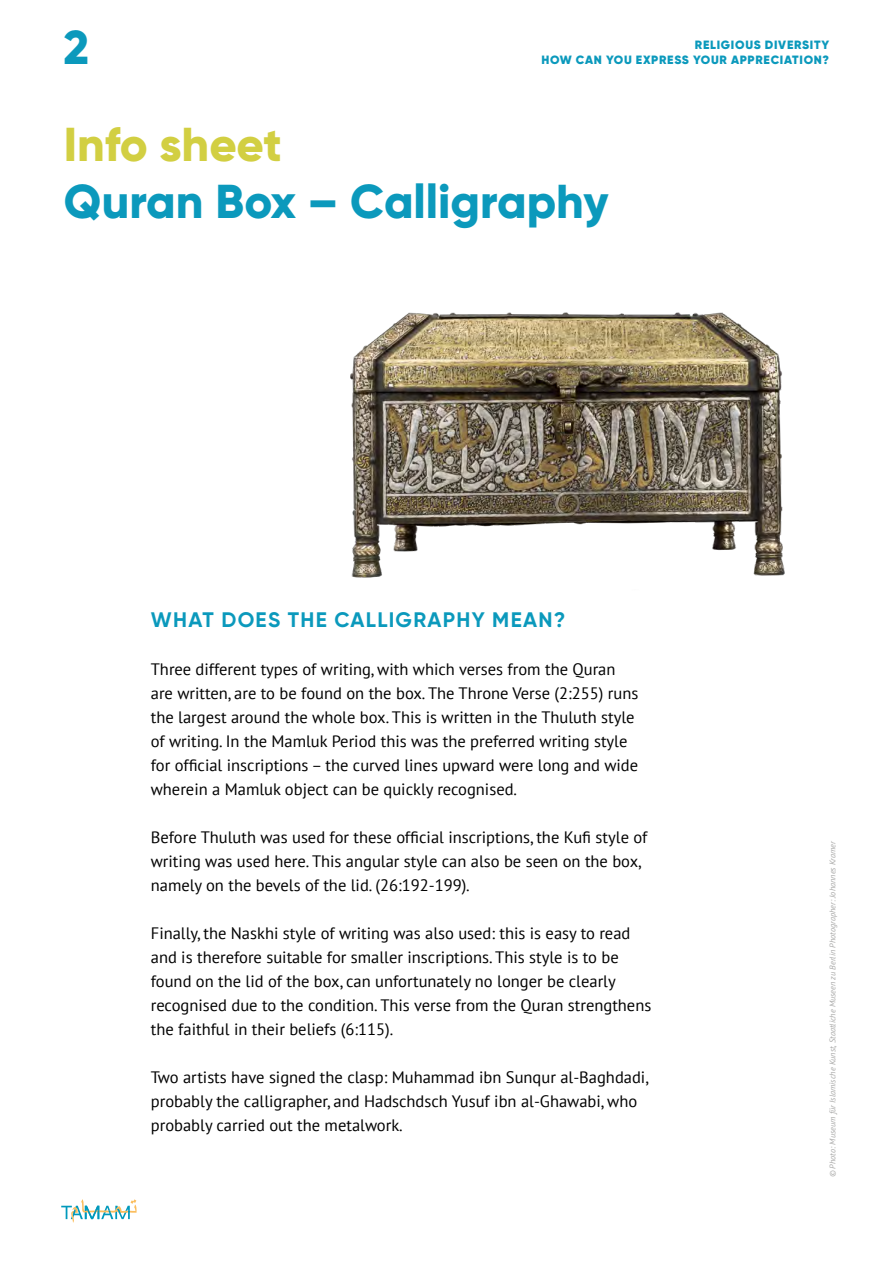
<style>
.page{position:relative;width:893px;height:1263px;background:#fff}
.page>*{position:absolute;margin:0;border:0;box-sizing:border-box;transform-origin:0 0}
.t1{font:800 47.55px "Gilroy";color:#0b99bc}
.t2{font:800 47.55px "Gilroy";letter-spacing:-.005em;color:#d2cf42}
.t3{font:700 21px "Gilroy";letter-spacing:.06em;color:#0b99bc}
.t4{font:16.5px/24px "PT Sans";color:#000}
.t5{font:900 12px "Gilroy";letter-spacing:.06em;color:#0b99bc}
.t6{font:italic 8.25px "PT Sans";color:#a8a8a7}
</style>
<div class="page">
<img style="left:350px;top:312px;width:435px;height:266px">
<svg style="left:61px;top:1199px;width:76px;height:24px"></svg>
<h1 class="t1" style="left:64px;top:17px;width:27px">2</h1>
<p class="t5" style="left:695px;top:38px;width:136px">RELIGIOUS DIVERSITY</p>
<p class="t5" style="left:541px;top:52px;width:289px">HOW CAN YOU EXPRESS YOUR APPRECIATION?</p>
<h1 class="t2" style="left:64px;top:114px;width:220px">Info sheet</h1>
<h1 class="t1" style="left:64px;top:171px;width:546px">Quran Box – Calligraphy</h1>
<p class="t3" style="left:151px;top:607px;width:416px">WHAT DOES THE CALLIGRAPHY MEAN?</p>
<p class="t4" style="left:151px;top:657px;width:489px">Three different types of writing, with which verses from the Quran are written, are to be found on the box. The Throne Verse (2:255) runs the largest around the whole box. This is written in the Thuluth style of writing. In the Mamluk Period this was the preferred writing style for official inscriptions – the curved lines upward were long and wide wherein a Mamluk object can be quickly recognised.</p>
<p class="t4" style="left:151px;top:825px;width:498px">Before Thuluth was used for these official inscriptions, the Kufi style of writing was used here. This angular style can also be seen on the box, namely on the bevels of the lid. (26:192-199).</p>
<p class="t4" style="left:151px;top:921px;width:502px">Finally, the Naskhi style of writing was also used: this is easy to read and is therefore suitable for smaller inscriptions. This style is to be found on the lid of the box, can unfortunately no longer be clearly recognised due to the condition. This verse from the Quran strengthens the faithful in their beliefs (6:115).</p>
<p class="t4" style="left:151px;top:1065px;width:499px">Two artists have signed the clasp: Muhammad ibn Sunqur al-Baghdadi, probably the calligrapher, and Hadschdsch Yusuf ibn al-Ghawabi, who probably carried out the metalwork.</p>
<p class="t6" style="left:827px;top:1177px;width:338px;rotate:-90deg">© Photo: Museum für Islamische Kunst, Staatliche Museen zu Berlin Photographer: Johannes Kramer</p>
</div>
